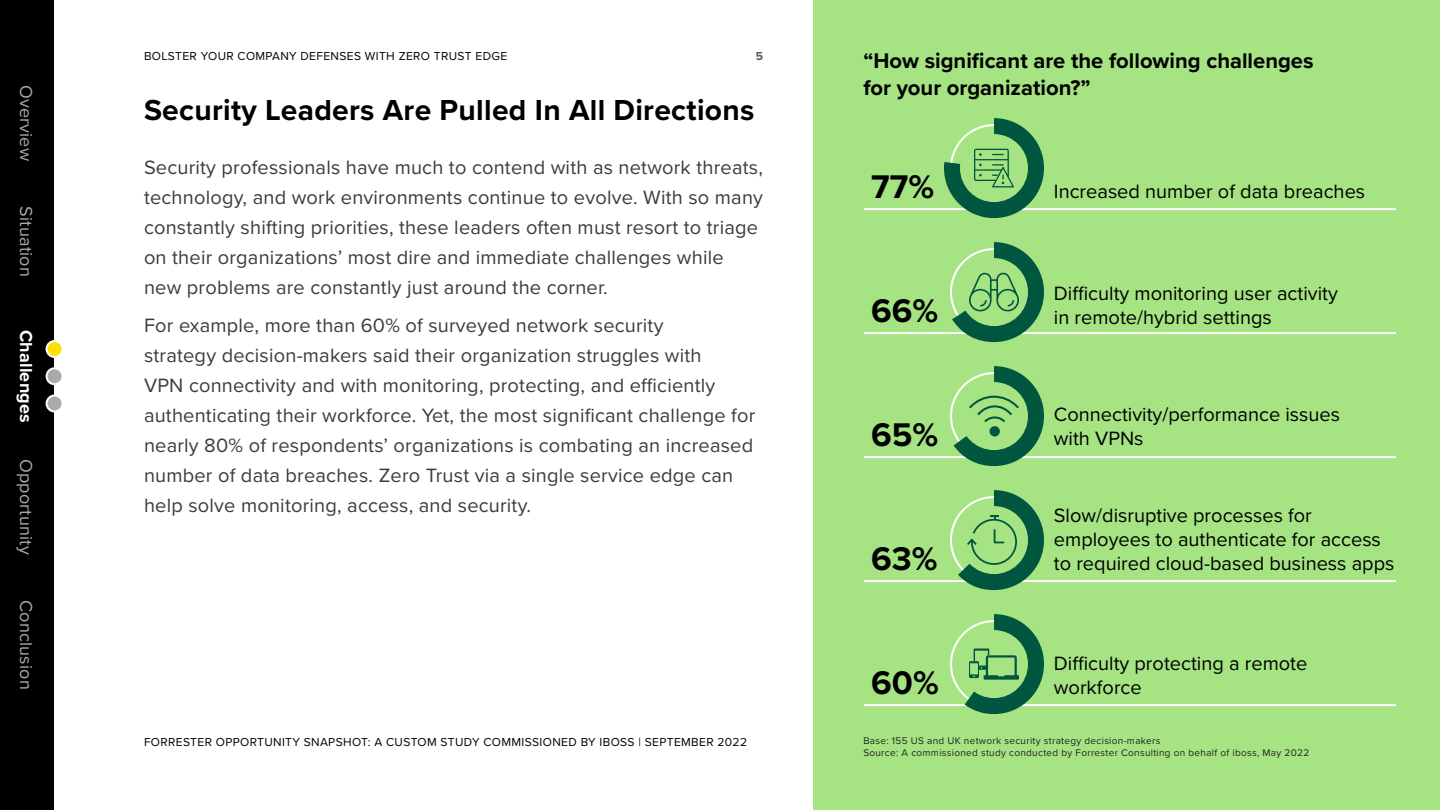
<style>
.page{position:relative;width:1440px;height:810px;background:#fff}
.page>*{position:absolute;margin:0;border:0;box-sizing:border-box;transform-origin:0 0}
.t1{font:700 34px "Proxima Nova";color:#000}
.t2{font:700 30px "Proxima Nova";letter-spacing:.01em;color:#000}
.t3{font:700 22px/26.4px "Proxima Nova";color:#000}
.t4{font:20px/30px "Proxima Nova";letter-spacing:.01em;color:#3c3c3c}
.t5{font:20px/24px "Proxima Nova";color:#000}
.t6{font:18px "Proxima Nova";letter-spacing:.01em;color:#aaa}
.t7{font:700 18px "Proxima Nova";letter-spacing:.01em;color:#fff}
.t8{font:12px "Proxima Nova";letter-spacing:.03em;color:#000}
.t9{font:700 12px "Proxima Nova";color:#5a5a5a}
.t10{font:10px/12px "Proxima Nova";letter-spacing:.03em;color:#232323}
</style>
<div class="page">
<div style="left:814px;top:0;width:626px;height:810px;background:#a6e483"></div>
<hr style="left:864px;top:208px;width:532px;height:2px;background:#fff">
<hr style="left:864px;top:332px;width:532px;height:2px;background:#fff">
<hr style="left:864px;top:456px;width:532px;height:2px;background:#fff">
<hr style="left:864px;top:580px;width:532px;height:2px;background:#fff">
<hr style="left:864px;top:704px;width:532px;height:2px;background:#fff">
<svg style="left:965px;top:614px;width:79px;height:100px"></svg>
<svg style="left:958px;top:490px;width:86px;height:100px"></svg>
<svg style="left:954px;top:366px;width:90px;height:100px"></svg>
<svg style="left:952px;top:242px;width:92px;height:100px"></svg>
<svg style="left:944px;top:118px;width:100px;height:100px"></svg>
<div style="left:0;top:0;width:54px;height:810px;background:#000"></div>
<div style="left:47px;top:368px;width:16px;height:16px;background:#aaa;border-radius:50%"></div>
<div style="left:46px;top:367px;width:18px;height:18px;border:2px solid #fff;border-radius:50%"></div>
<div style="left:47px;top:341px;width:16px;height:16px;background:#ffde00;border-radius:50%"></div>
<div style="left:46px;top:340px;width:18px;height:18px;border:2px solid #fff;border-radius:50%"></div>
<div style="left:47px;top:396px;width:16px;height:15px;background:#aaa;border-radius:50%"></div>
<div style="left:46px;top:395px;width:18px;height:17px;border:2px solid #fff;border-radius:50%"></div>
<p class="t6" style="left:40px;top:85px;width:78px;rotate:90deg">Overview</p>
<p class="t6" style="left:40px;top:206px;width:72px;rotate:90deg">Situation</p>
<p class="t7" style="left:40px;top:330px;width:94px;rotate:90deg">Challenges</p>
<p class="t6" style="left:40px;top:459px;width:97px;rotate:90deg">Opportunity</p>
<p class="t6" style="left:40px;top:600px;width:91px;rotate:90deg">Conclusion</p>
<p class="t8" style="left:144px;top:47px;width:365px">BOLSTER YOUR COMPANY DEFENSES WITH ZERO TRUST EDGE</p>
<p class="t9" style="left:756px;top:47px;width:9px">5</p>
<p class="t3" style="left:863px;top:47px;width:452px">“How significant are the following challenges for your organization?”</p>
<h2 class="t2" style="left:144px;top:87px;width:612px">Security Leaders Are Pulled In All Directions</h2>
<p class="t4" style="left:144px;top:151px;width:621px">Security professionals have much to contend with as network threats, technology, and work environments continue to evolve. With so many constantly shifting priorities, these leaders often must resort to triage on their organizations’ most dire and immediate challenges while new problems are constantly just around the corner.</p>
<p class="t4" style="left:144px;top:309px;width:613px">For example, more than 60% of surveyed network security<br>strategy decision-makers said their organization struggles with<br>VPN connectivity and with monitoring, protecting, and efficiently authenticating their workforce. Yet, the most significant challenge for nearly 80% of respondents’ organizations is combating an increased number of data breaches. Zero Trust via a single service edge can help solve monitoring, access, and security.</p>
<h1 class="t1" style="left:871px;top:161px;width:64px">77%</h1>
<p class="t5" style="left:1054px;top:179px;width:313px">Increased number of data breaches</p>
<p class="t5" style="left:1054px;top:280px;width:285px">Difficulty monitoring user activity in remote/hybrid settings</p>
<h1 class="t1" style="left:871px;top:285px;width:69px">66%</h1>
<p class="t5" style="left:1054px;top:401px;width:288px">Connectivity/performance issues with VPNs</p>
<h1 class="t1" style="left:871px;top:409px;width:69px">65%</h1>
<p class="t5" style="left:1054px;top:503px;width:342px">Slow/disruptive processes for employees to authenticate for access to required cloud-based business apps</p>
<h1 class="t1" style="left:871px;top:533px;width:68px">63%</h1>
<p class="t8" style="left:144px;top:733px;width:605px">FORRESTER OPPORTUNITY SNAPSHOT: A CUSTOM STUDY COMMISSIONED BY IBOSS | SEPTEMBER 2022</p>
<h1 class="t1" style="left:871px;top:657px;width:69px">60%</h1>
<p class="t5" style="left:1054px;top:651px;width:255px">Difficulty protecting a remote workforce</p>
<p class="t10" style="left:863px;top:734px;width:447px">Base: 155 US and UK network security strategy decision-makers<br>Source: A commissioned study conducted by Forrester Consulting on behalf of iboss, May 2022</p>
</div>
